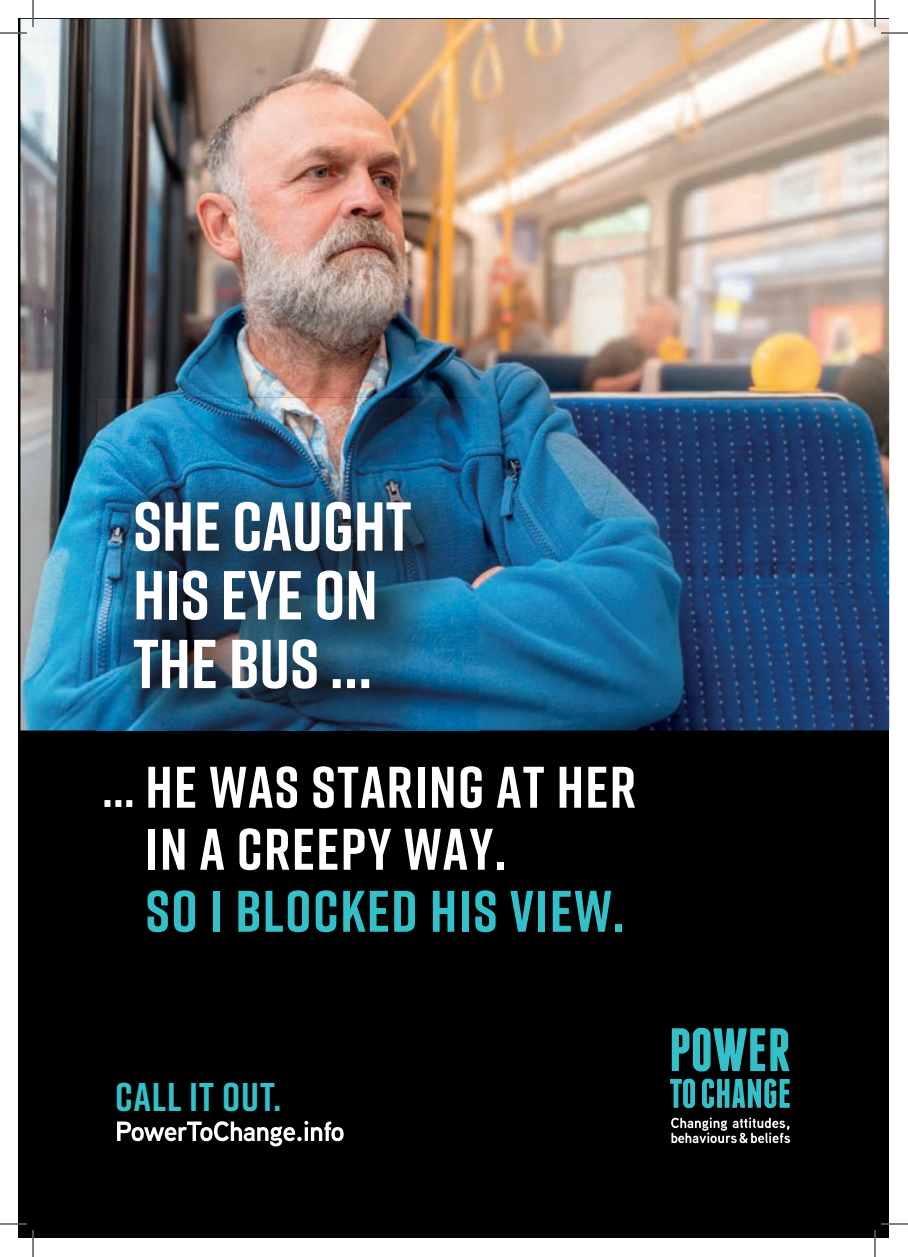
<style>
.page{position:relative;width:908px;height:1257px;background:#fff}
.page>*{position:absolute;margin:0;border:0;box-sizing:border-box;transform-origin:0 0}
.t1{font:700 69px/68.7px "Rift";color:#fff}
.t2{font:700 58.5px/62px "Rift";letter-spacing:.025em;color:#fff}
.t3{font:700 58.5px "Rift";letter-spacing:.025em;color:#33c0c9}
.t4{font:700 40.1px "Rift";letter-spacing:.025em;color:#33c0c9}
.s1{font-size:52.6px}
</style>
<div class="page">
<div style="left:19px;top:19px;width:870px;height:1219px;background:#000"></div>
<svg style="left:117px;top:1120px;width:227px;height:26px"></svg>
<svg style="left:670px;top:1078px;width:120px;height:30px"></svg>
<svg style="left:672px;top:1027px;width:117px;height:44px"></svg>
<svg style="left:671px;top:1117px;width:119px;height:26px"></svg>
<img style="left:20px;top:19px;width:869px;height:711px">
<img style="left:97px;top:398px;width:382px;height:33px">
<img style="left:97px;top:431px;width:18px;height:299px">
<img style="left:461px;top:431px;width:18px;height:299px">
<img style="left:115px;top:405px;width:346px;height:326px">
<hr style="left:0;top:32px;width:27px;height:2px;background:#fff">
<hr style="left:881px;top:32px;width:27px;height:2px;background:#fff">
<hr style="left:32px;top:0;width:2px;height:27px;background:#fff">
<hr style="left:32px;top:1230px;width:2px;height:27px;background:#fff">
<hr style="left:874px;top:0;width:2px;height:27px;background:#fff">
<hr style="left:874px;top:1230px;width:2px;height:27px;background:#fff">
<svg style="left:0;top:33px;width:27px;height:1px"></svg>
<svg style="left:881px;top:33px;width:27px;height:1px"></svg>
<svg style="left:0;top:1223px;width:27px;height:1px"></svg>
<svg style="left:881px;top:1223px;width:27px;height:1px"></svg>
<svg style="left:33px;top:0;width:1px;height:27px"></svg>
<svg style="left:33px;top:1230px;width:1px;height:27px"></svg>
<svg style="left:875px;top:0;width:1px;height:27px"></svg>
<svg style="left:875px;top:1230px;width:1px;height:27px"></svg>
<p class="t1" style="left:133px;top:491px;width:280px">SHE CAUGHT<br>HIS EYE ON<br>THE BUS …</p>
<p class="t2" style="left:145px;top:755px;width:492px;text-indent:-43px"><span class="s1">…</span> HE WAS STARING AT HER<br>IN A CREEPY WAY.</p>
<p class="t3" style="left:145px;top:869px;width:481px">SO I BLOCKED HIS VIEW.</p>
<p class="t4" style="left:115px;top:1068px;width:168px">CALL IT OUT.</p>
</div>
